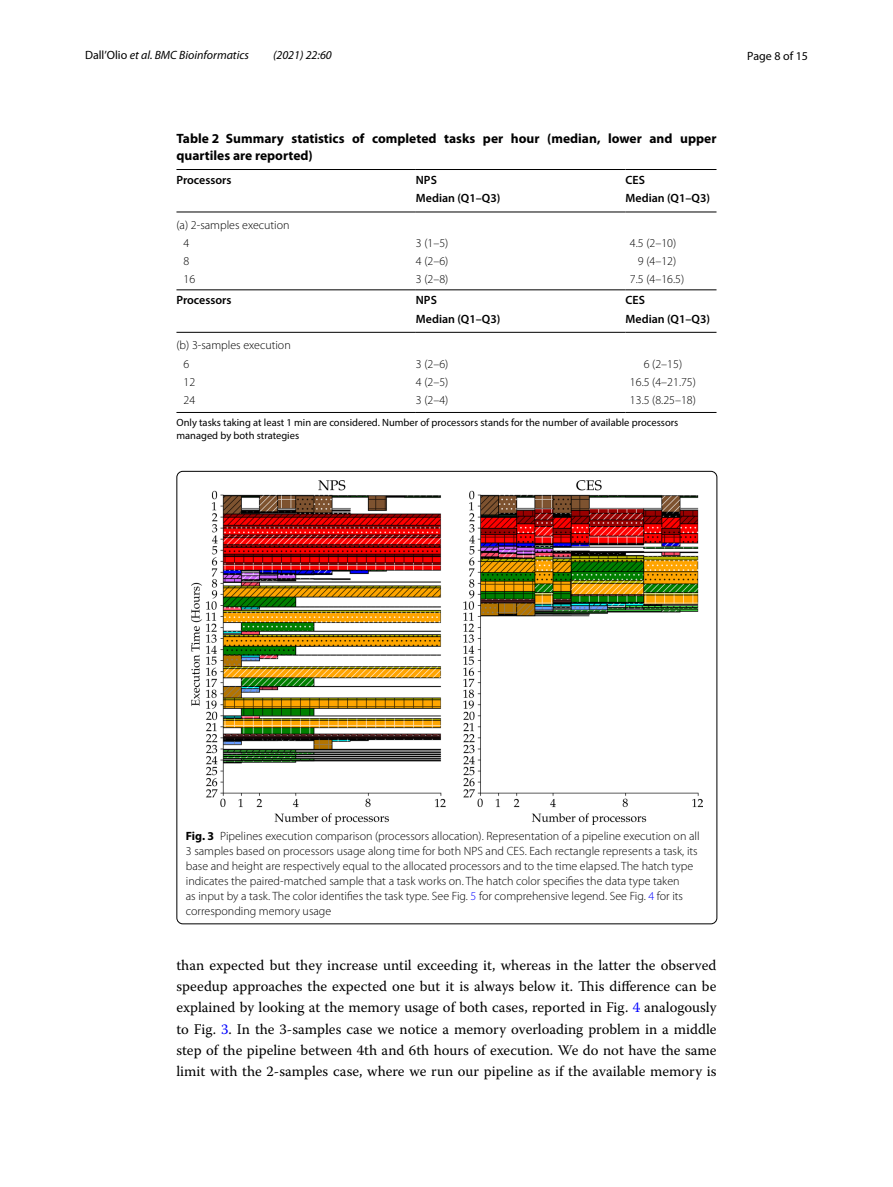
<style>
.page{position:relative;width:893px;height:1187px;background:#fff}
.page>*{position:absolute;margin:0;border:0;box-sizing:border-box;transform-origin:0 0}
.t1{font:14.7px/21.3px "Warnock Pro";color:#000;text-align:justify}
.t2{font:700 13.5px/16.5px "Myriad Pro";color:#000}
.t3{font:300 12px/15px "Myriad Pro";color:#000}
.t4{font:600 12px "Myriad Pro";color:#000}
.t5{font:italic 12px "Myriad Pro";color:#000}
.t6{font:12px "Myriad Pro";color:#000}
.t7{font:10.5px/12.8px "Myriad Pro";color:#000}
.s1{font-style:normal}
.s2{font-weight:700}
.s3{color:#00f}
</style>
<div class="page">
<hr style="left:176px;top:169px;width:240px;height:1px;background:#000">
<hr style="left:176px;top:212px;width:240px;height:1px;background:#000">
<hr style="left:416px;top:169px;width:209px;height:1px;background:#000">
<hr style="left:625px;top:169px;width:91px;height:1px;background:#000">
<hr style="left:416px;top:212px;width:209px;height:1px;background:#000">
<hr style="left:625px;top:212px;width:91px;height:1px;background:#000">
<hr style="left:176px;top:289px;width:240px;height:1px;background:#000">
<hr style="left:176px;top:332px;width:240px;height:1px;background:#000">
<hr style="left:416px;top:289px;width:209px;height:1px;background:#000">
<hr style="left:625px;top:289px;width:91px;height:1px;background:#000">
<hr style="left:416px;top:332px;width:209px;height:1px;background:#000">
<hr style="left:625px;top:332px;width:91px;height:1px;background:#000">
<hr style="left:176px;top:412px;width:240px;height:1px;background:#000">
<hr style="left:416px;top:412px;width:209px;height:1px;background:#000">
<hr style="left:625px;top:412px;width:91px;height:1px;background:#000">
<img style="left:192px;top:480px;width:510px;height:344px">
<p class="t5" style="left:85px;top:48px;width:165px"><span class="s1">Dall’Olio</span> et al. BMC Bioinformatics</p>
<p class="t5" style="left:273px;top:48px;width:60px">(2021) 22:60</p>
<p class="t6" style="left:747px;top:48px;width:62px">Page 8 of 15</p>
<p class="t2" style="left:176px;top:130px;width:542px">Table 2 Summary statistics of completed tasks per hour (median, lower and upper quartiles are reported)</p>
<p class="t4" style="left:176px;top:172px;width:57px">Processors</p>
<p class="t4" style="left:416px;top:172px;width:23px">NPS</p>
<p class="t4" style="left:625px;top:172px;width:21px">CES</p>
<p class="t4" style="left:416px;top:190px;width:86px">Median (Q1–Q3)</p>
<p class="t4" style="left:625px;top:190px;width:86px">Median (Q1–Q3)</p>
<p class="t3" style="left:184px;top:216px;width:107px;line-height:18.1px;text-indent:-7px">(a) 2-samples execution<br>4</p>
<p class="t3" style="left:416px;top:236px;width:34px">3 (1–5)</p>
<p class="t3" style="left:630px;top:236px;width:48px">4.5 (2–10)</p>
<p class="t3" style="left:184px;top:254px;width:7px">8</p>
<p class="t3" style="left:416px;top:254px;width:34px">4 (2–6)</p>
<p class="t3" style="left:638px;top:254px;width:40px">9 (4–12)</p>
<p class="t3" style="left:184px;top:272px;width:13px">16</p>
<p class="t3" style="left:416px;top:272px;width:34px">3 (2–8)</p>
<p class="t3" style="left:630px;top:272px;width:56px">7.5 (4–16.5)</p>
<p class="t4" style="left:176px;top:292px;width:57px">Processors</p>
<p class="t4" style="left:416px;top:292px;width:23px">NPS</p>
<p class="t4" style="left:625px;top:292px;width:21px">CES</p>
<p class="t4" style="left:416px;top:311px;width:86px">Median (Q1–Q3)</p>
<p class="t4" style="left:625px;top:311px;width:86px">Median (Q1–Q3)</p>
<p class="t3" style="left:184px;top:336px;width:109px;line-height:18.1px;text-indent:-7px">(b) 3-samples execution<br>6</p>
<p class="t3" style="left:416px;top:356px;width:34px">3 (2–6)</p>
<p class="t3" style="left:644px;top:356px;width:40px">6 (2–15)</p>
<p class="t3" style="left:184px;top:374px;width:13px">12</p>
<p class="t3" style="left:416px;top:374px;width:34px">4 (2–5)</p>
<p class="t3" style="left:630px;top:374px;width:68px">16.5 (4–21.75)</p>
<p class="t3" style="left:184px;top:392px;width:13px">24</p>
<p class="t3" style="left:416px;top:392px;width:34px">3 (2–4)</p>
<p class="t3" style="left:630px;top:392px;width:68px">13.5 (8.25–18)</p>
<p class="t7" style="left:176px;top:416px;width:503px">Only tasks taking at least 1 min are considered. Number of processors stands for the number of available processors managed by both strategies</p>
<p class="t3" style="left:186px;top:828px;width:515px"><span class="s2">Fig. 3</span> Pipelines execution comparison (processors allocation). Representation of a pipeline execution on all 3 samples based on processors usage along time for both NPS and CES. Each rectangle represents a task, its base and height are respectively equal to the allocated processors and to the time elapsed. The hatch type indicates the paired-matched sample that a task works on. The hatch color specifies the data type taken<br>as input by a task. The color identifies the task type. See Fig. <span class="s3">5</span> for comprehensive legend. See Fig. <span class="s3">4</span> for its corresponding memory usage</p>
<p class="t1" style="left:176px;top:954px;width:542px">than expected but they increase until exceeding it, whereas in the latter the observed speedup approaches the expected one but it is always below it. This difference can be explained by looking at the memory usage of both cases, reported in Fig. <span class="s3">4</span> analogously to Fig. <span class="s3">3</span>. In the 3-samples case we notice a memory overloading problem in a middle step of the pipeline between 4th and 6th hours of execution. We do not have the same limit with the 2-samples case, where we run our pipeline as if the available memory is</p>
</div>
